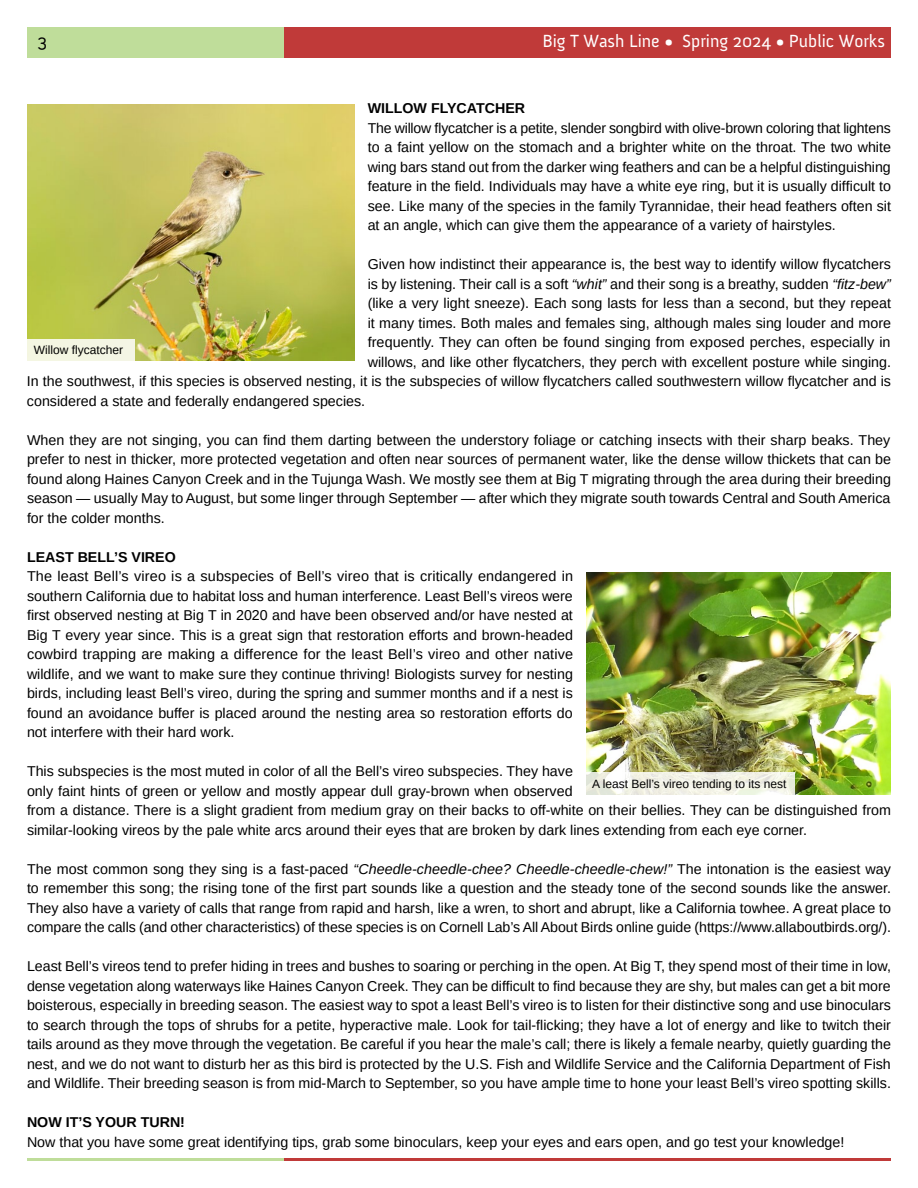
<style>
.page{position:relative;width:918px;height:1188px;background:#fff}
.page>*{position:absolute;margin:0;border:0;box-sizing:border-box;transform-origin:0 0}
.t1{font:18px "Anivers";color:#fff}
.t2{font:18px "Anivers";color:#000}
.t3{font:14.25px/19.5px "Arimo";color:#000;text-align:justify}
.t4{font:700 14.25px "Arimo";color:#000}
.t5{font:12px "Arimo";color:#000}
.s1{font-style:italic}
</style>
<div class="page">
<div style="left:284px;top:27px;width:607px;height:30px;background:#c03a39"></div>
<div style="left:27px;top:27px;width:257px;height:30px;background:#bfdd9a"></div>
<hr style="left:284px;top:1158px;width:607px;height:3px;background:#c03a39">
<hr style="left:27px;top:1158px;width:257px;height:3px;background:#bfdd9a">
<img style="left:586px;top:572px;width:305px;height:223px">
<svg style="left:586px;top:772px;width:209px;height:23px;fill:#f2f2e6"></svg>
<img style="left:27px;top:105px;width:327px;height:256px">
<div style="left:27px;top:339px;width:108px;height:22px;background:#f4f6e3"></div>
<p class="t2" style="left:38px;top:31px;width:11px">3</p>
<p class="t1" style="left:542px;top:31px;width:344px">Big T Wash Line • Spring 2024 • Public Works</p>
<p class="t4" style="left:368px;top:99px;width:159px">WILLOW FLYCATCHER</p>
<p class="t3" style="left:368px;top:118px;width:525px">The willow flycatcher is a petite, slender songbird with olive-brown coloring that lightens to a faint yellow on the stomach and a brighter white on the throat. The two white wing bars stand out from the darker wing feathers and can be a helpful distinguishing feature in the field. Individuals may have a white eye ring, but it is usually difficult to see. Like many of the species in the family Tyrannidae, their head feathers often sit at an angle, which can give them the appearance of a variety of hairstyles.</p>
<p class="t3" style="left:368px;top:255px;width:525px">Given how indistinct their appearance is, the best way to identify willow flycatchers</p>
<p class="t3" style="left:368px;top:274px;width:525px">is by listening. Their call is a soft <span class="s1">“whit”</span> and their song is a breathy, sudden <span class="s1">“fitz-bew”</span></p>
<p class="t3" style="left:368px;top:294px;width:525px">(like a very light sneeze). Each song lasts for less than a second, but they repeat</p>
<p class="t3" style="left:368px;top:313px;width:525px">it many times. Both males and females sing, although males sing louder and more</p>
<p class="t3" style="left:368px;top:333px;width:524px">frequently. They can often be found singing from exposed perches, especially in</p>
<p class="t3" style="left:368px;top:352px;width:525px">willows, and like other flycatchers, they perch with excellent posture while singing.</p>
<p class="t3" style="left:27px;top:372px;width:865px">In the southwest, if this species is observed nesting, it is the subspecies of willow flycatchers called southwestern willow flycatcher and is</p>
<p class="t3" style="left:27px;top:391px;width:340px">considered a state and federally endangered species.</p>
<p class="t3" style="left:27px;top:430px;width:866px">When they are not singing, you can find them darting between the understory foliage or catching insects with their sharp beaks. They prefer to nest in thicker, more protected vegetation and often near sources of permanent water, like the dense willow thickets that can be found along Haines Canyon Creek and in the Tujunga Wash. We mostly see them at Big T migrating through the area during their breeding season — usually May to August, but some linger through September — after which they migrate south towards Central and South America for the colder months.</p>
<p class="t4" style="left:27px;top:547px;width:150px">LEAST BELL’S VIREO</p>
<p class="t3" style="left:27px;top:567px;width:548px">The least Bell’s vireo is a subspecies of Bell’s vireo that is critically endangered in southern California due to habitat loss and human interference. Least Bell’s vireos were first observed nesting at Big T in 2020 and have been observed and/or have nested at Big T every year since. This is a great sign that restoration efforts and brown-headed cowbird trapping are making a difference for the least Bell’s vireo and other native wildlife, and we want to make sure they continue thriving! Biologists survey for nesting birds, including least Bell’s vireo, during the spring and summer months and if a nest is found an avoidance buffer is placed around the nesting area so restoration efforts do not interfere with their hard work.</p>
<p class="t3" style="left:27px;top:762px;width:865px;text-align:left">This subspecies is the most muted in color of all the Bell’s vireo subspecies. They have<br>only faint hints of green or yellow and mostly appear dull gray-brown when observed<br>from a distance. There is a slight gradient from medium gray on their backs to off-white on their bellies. They can be distinguished from similar-looking vireos by the pale white arcs around their eyes that are broken by dark lines extending from each eye corner.</p>
<p class="t3" style="left:27px;top:859px;width:866px">The most common song they sing is a fast-paced <span class="s1">“Cheedle-cheedle-chee? Cheedle-cheedle-chew!”</span> The intonation is the easiest way to remember this song; the rising tone of the first part sounds like a question and the steady tone of the second sounds like the answer.<br>They also have a variety of calls that range from rapid and harsh, like a wren, to short and abrupt, like a California towhee. A great place to compare the calls (and other characteristics) of these species is on Cornell Lab’s All About Birds online guide (https://www.allaboutbirds.org/).</p>
<p class="t3" style="left:27px;top:957px;width:866px">Least Bell’s vireos tend to prefer hiding in trees and bushes to soaring or perching in the open. At Big T, they spend most of their time in low, dense vegetation along waterways like Haines Canyon Creek. They can be difficult to find because they are shy, but males can get a bit more boisterous, especially in breeding season. The easiest way to spot a least Bell’s vireo is to listen for their distinctive song and use binoculars to search through the tops of shrubs for a petite, hyperactive male. Look for tail-flicking; they have a lot of energy and like to twitch their tails around as they move through the vegetation. Be careful if you hear the male’s call; there is likely a female nearby, quietly guarding the nest, and we do not want to disturb her as this bird is protected by the U.S. Fish and Wildlife Service and the California Department of Fish and Wildlife. Their breeding season is from mid-March to September, so you have ample time to hone your least Bell’s vireo spotting skills.</p>
<p class="t4" style="left:27px;top:1113px;width:160px">NOW IT’S YOUR TURN!</p>
<p class="t3" style="left:27px;top:1132px;width:819px">Now that you have some great identifying tips, grab some binoculars, keep your eyes and ears open, and go test your knowledge!</p>
<p class="t5" style="left:34px;top:343px;width:91px">Willow flycatcher</p>
<p class="t5" style="left:592px;top:776px;width:196px">A least Bell’s vireo tending to its nest</p>
</div>
